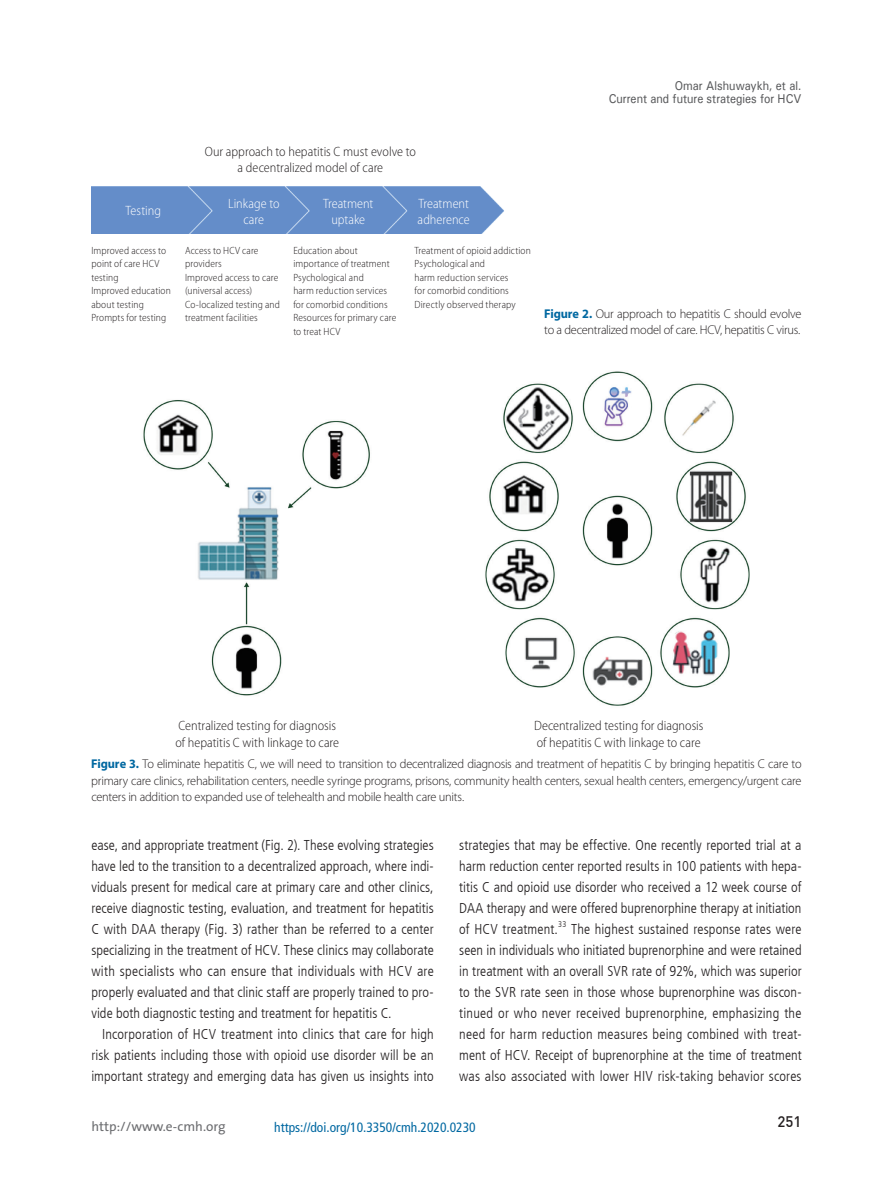
<style>
.page{position:relative;width:893px;height:1191px;background:#fff}
.page>*{position:absolute;margin:0;border:0;box-sizing:border-box;transform-origin:0 0}
.t1{font:15px "Dinmed";color:#231f20}
.t2{font:300 condensed 14.25px/21px "Frutiger LT";letter-spacing:.005em;color:#231f20;text-align:justify}
.t3{font:300 semi-condensed 13.5px/16.5px "Myriad Pro";color:#231f20}
.t4{font:300 semi-condensed 13.5px/16.5px "Myriad Pro";color:#fff;text-align:center}
.t5{font:condensed 13.5px "Frutiger LT";color:#0168a1}
.t6{font:13.5px "The Sans";color:#6c6d70}
.t7{font:300 12.75px/16.5px "Myriad Pro";letter-spacing:-.015em;color:#231f20}
.t8{font:500 12.75px/13.5px "Univers";letter-spacing:-.005em;color:#57585a;text-align:right;scale:.88 1}
.t9{font:300 semi-condensed 10.5px/13.5px "Myriad Pro";letter-spacing:.01em;color:#231f20}
.t10{font:300 condensed 8.25px "Frutiger LT";color:#231f20}
.s1{font-weight:700;color:#0168a1}
</style>
<div class="page">
<div style="left:91px;top:186px;width:413px;height:48px;background:#648dc9"></div>
<img style="left:143px;top:371px;width:607px;height:335px">
<p class="t8" style="left:609px;top:78px;width:221px">Omar Alshuwaykh, et al.<br>Current and future strategies for HCV</p>
<p class="t3" style="left:205px;top:143px;width:213px;text-align:center">Our approach to hepatitis C must evolve to a decentralized model of care</p>
<p class="t4" style="left:126px;top:202px;width:37px">Testing</p>
<p class="t4" style="left:228px;top:195px;width:53px">Linkage to care</p>
<p class="t4" style="left:323px;top:195px;width:52px">Treatment uptake</p>
<p class="t4" style="left:418px;top:195px;width:54px;text-align:left">Treatment adherence</p>
<p class="t9" style="left:91px;top:243px;width:81px">Improved access to point of care HCV testing<br>Improved education about testing<br>Prompts for testing</p>
<p class="t9" style="left:185px;top:243px;width:96px">Access to HCV care providers<br>Improved access to care (universal access)<br>Co-localized testing and treatment facilities</p>
<p class="t9" style="left:293px;top:243px;width:104px">Education about importance of treatment<br>Psychological and<br>harm reduction services for comorbid conditions<br>Resources for primary care to treat HCV</p>
<p class="t9" style="left:415px;top:243px;width:118px">Treatment of opioid addiction<br>Psychological and<br>harm reduction services<br>for comorbid conditions<br>Directly observed therapy</p>
<p class="t7" style="left:544px;top:306px;width:259px"><span class="s1">Figure 2.</span> Our approach to hepatitis C should evolve to a decentralized model of care. HCV, hepatitis C virus.</p>
<p class="t3" style="left:175px;top:717px;width:165px">Centralized testing for diagnosis of hepatitis C with linkage to care</p>
<p class="t3" style="left:534px;top:717px;width:171px">Decentralized testing for diagnosis of hepatitis C with linkage to care</p>
<p class="t7" style="left:91px;top:756px;width:712px;text-align:justify"><span class="s1">Figure 3.</span> To eliminate hepatitis C, we will need to transition to decentralized diagnosis and treatment of hepatitis C by bringing hepatitis C care to primary care clinics, rehabilitation centers, needle syringe programs, prisons, community health centers, sexual health centers, emergency/urgent care centers in addition to expanded use of telehealth and mobile health care units.</p>
<p class="t2" style="left:91px;top:834px;width:344px">ease, and appropriate treatment (Fig. 2). These evolving strategies have led to the transition to a decentralized approach, where indi&shy;viduals present for medical care at primary care and other clinics, receive diagnostic testing, evaluation, and treatment for hepatitis C with DAA therapy (Fig. 3) rather than be referred to a center specializing in the treatment of HCV. These clinics may collaborate with specialists who can ensure that individuals with HCV are properly evaluated and that clinic staff are properly trained to pro&shy;vide both diagnostic testing and treatment for hepatitis C.</p>
<p class="t2" style="left:91px;top:1023px;width:344px;text-indent:11px">Incorporation of HCV treatment into clinics that care for high risk patients including those with opioid use disorder will be an important strategy and emerging data has given us insights into</p>
<p class="t2" style="left:459px;top:834px;width:344px">strategies that may be effective. One recently reported trial at a harm reduction center reported results in 100 patients with hepa&shy;titis C and opioid use disorder who received a 12 week course of DAA therapy and were offered buprenorphine therapy at initiation of HCV treatment.</p>
<p class="t10" style="left:558px;top:919px;width:10px">33</p>
<p class="t2" style="left:459px;top:918px;width:344px;text-indent:112px">The highest sustained response rates were seen in individuals who initiated buprenorphine and were retained in treatment with an overall SVR rate of 92%, which was superior to the SVR rate seen in those whose buprenorphine was discon&shy;tinued or who never received buprenorphine, emphasizing the need for harm reduction measures being combined with treat&shy;ment of HCV. Receipt of buprenorphine at the time of treatment was also associated with lower HIV risk-taking behavior scores</p>
<p class="t6" style="left:91px;top:1115px;width:136px">http://www.e-cmh.org</p>
<p class="t5" style="left:274px;top:1119px;width:203px">https://doi.org/10.3350/cmh.2020.0230</p>
<p class="t1" style="left:778px;top:1112px;width:25px">251</p>
</div>
